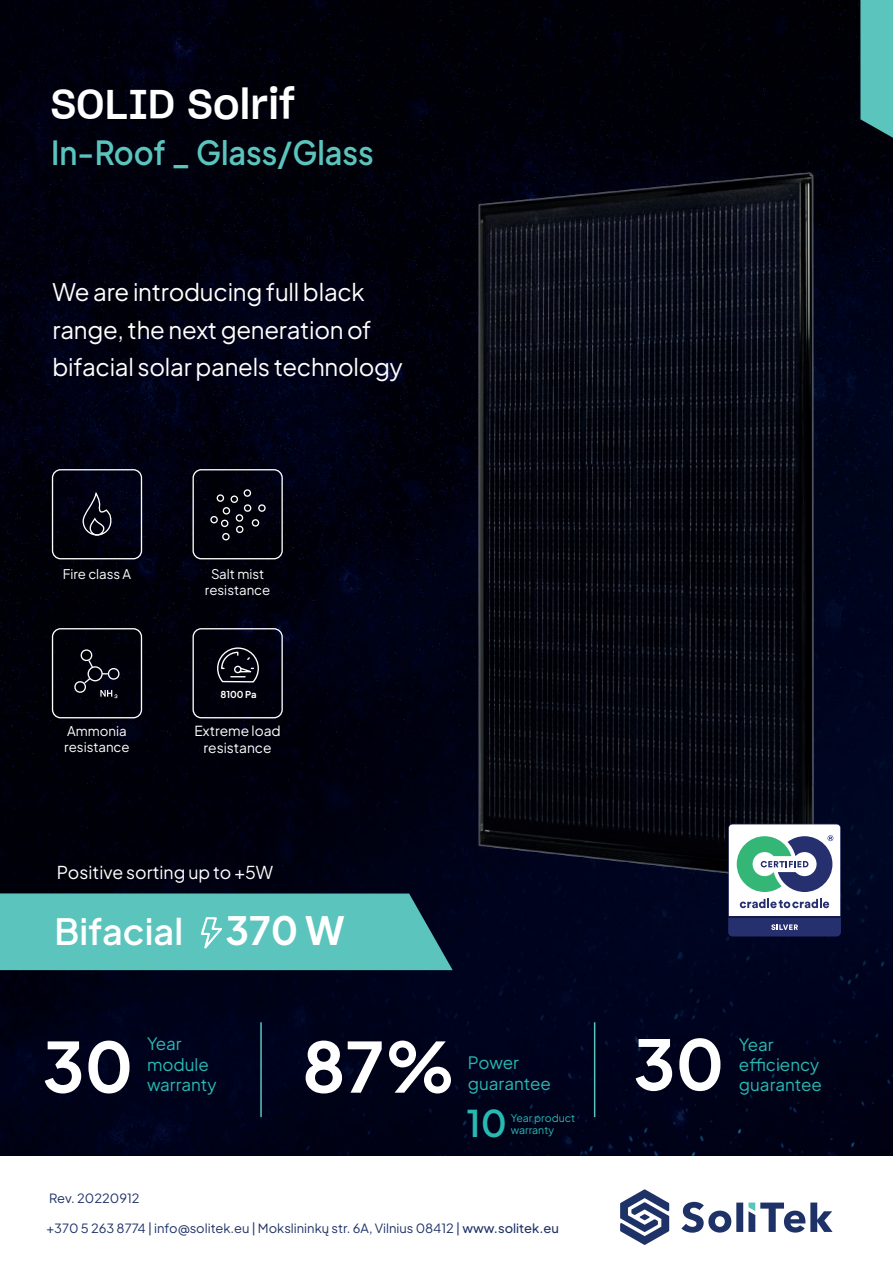
<style>
.page{position:relative;width:893px;height:1263px;background:#fff}
.page>*{position:absolute;margin:0;border:0;box-sizing:border-box;transform-origin:0 0}
.t1{font:700 68.85px "Plus Jakarta Sans";color:#fff}
.t2{font:40.5px "Sharp Grotesk Medium 20";letter-spacing:.01em;color:#fff}
.t3{font:700 38.85px "Plus Jakarta Sans";color:#fff}
.t4{font:600 36.6px "Plus Jakarta Sans";color:#28b9b3}
.t5{font:600 36px "Plus Jakarta Sans";color:#fff}
.t6{font:600 33px "Plus Jakarta Sans";color:#5ac4bd;scale:.93 1}
.t7{font:24px/37.5px "Plus Jakarta Sans";letter-spacing:-.01em;color:#fff}
.t8{font:17.7px "Plus Jakarta Sans";color:#fff}
.t9{font:16.95px/20.4px "Plus Jakarta Sans";color:#28b9b3}
.t10{font:13.8px/16.5px "Plus Jakarta Sans";color:#fff;text-align:center}
.t11{font:13.2px/15.9px "Plus Jakarta Sans";color:#fff}
.t12{font:12.6px "Plus Jakarta Sans";color:#1f3267}
.t13{font:10.5px/12.3px "Plus Jakarta Sans";color:#28b9b3}
.t14{font:700 9.45px "Plus Jakarta Sans";color:#fff}
.s1{font-weight:500}
</style>
<div class="page">
<img style="left:0;top:0;width:893px;height:1156px">
<div style="left:193px;top:469px;width:90px;height:90px;border:1px solid #fff;border-radius:8px"></div>
<div style="left:217px;top:494px;width:7px;height:8px;border:1px solid #fff;border-radius:50%"></div>
<div style="left:231px;top:495px;width:7px;height:8px;border:1px solid #fff;border-radius:50%"></div>
<div style="left:244px;top:489px;width:7px;height:8px;border:1px solid #fff;border-radius:50%"></div>
<div style="left:244px;top:504px;width:7px;height:8px;border:1px solid #fff;border-radius:50%"></div>
<div style="left:258px;top:504px;width:8px;height:8px;border:1px solid #fff;border-radius:50%"></div>
<div style="left:252px;top:519px;width:7px;height:8px;border:1px solid #fff;border-radius:50%"></div>
<div style="left:236px;top:526px;width:7px;height:7px;border:1px solid #fff;border-radius:50%"></div>
<div style="left:236px;top:514px;width:7px;height:8px;border:1px solid #fff;border-radius:50%"></div>
<div style="left:223px;top:507px;width:7px;height:7px;border:1px solid #fff;border-radius:50%"></div>
<div style="left:221px;top:520px;width:7px;height:7px;border:1px solid #fff;border-radius:50%"></div>
<div style="left:222px;top:533px;width:8px;height:7px;border:1px solid #fff;border-radius:50%"></div>
<div style="left:210px;top:516px;width:8px;height:7px;border:1px solid #fff;border-radius:50%"></div>
<div style="left:52px;top:469px;width:90px;height:90px;border:1px solid #fff;border-radius:8px"></div>
<svg style="left:82px;top:482px;width:30px;height:54px;background:#1f1f2d"></svg>
<div style="left:193px;top:628px;width:90px;height:90px;border:1px solid #fff;border-radius:8px"></div>
<svg style="left:100px;top:690px;width:17px;height:8px"></svg>
<div style="left:52px;top:628px;width:90px;height:90px;border:1px solid #fff;border-radius:8px"></div>
<div style="left:88px;top:666px;width:15px;height:15px;border:1px solid #fff;border-radius:50%"></div>
<svg style="left:79px;top:648px;width:15px;height:21px"></svg>
<svg style="left:73px;top:677px;width:19px;height:17px"></svg>
<svg style="left:102px;top:666px;width:17px;height:15px"></svg>
<svg style="left:620px;top:1189px;width:49px;height:56px"></svg>
<svg style="left:681px;top:1202px;width:151px;height:31px"></svg>
<div style="left:0;top:893px;width:453px;height:77px;background:#5ac4bd"></div>
<svg style="left:860px;top:0;width:33px;height:138px;background:#52b3ae"></svg>
<img style="left:471px;top:166px;width:350px;height:727px">
<svg style="left:728px;top:824px;width:113px;height:112px"></svg>
<svg style="left:216px;top:647px;width:44px;height:37px;background:#2d2d36"></svg>
<hr style="left:594px;top:1022px;width:1px;height:95px;background:#5ac4bd">
<hr style="left:260px;top:1022px;width:2px;height:95px;background:#5ac4bd">
<h2 class="t2" style="left:51px;top:70px;width:245px">SOLID Solrif</h2>
<h3 class="t6" style="left:51px;top:125px;width:349px">In-Roof _ Glass/Glass</h3>
<h3 class="t7" style="left:53px;top:271px;width:352px">We are introducing full black range, the next generation of bifacial solar panels technology</h3>
<p class="t11" style="left:63px;top:565px;width:70px">Fire class A</p>
<p class="t11" style="left:205px;top:565px;width:67px;text-align:center">Salt mist resistance</p>
<p class="t14" style="left:220px;top:687px;width:38px">8100 Pa</p>
<p class="t11" style="left:64px;top:722px;width:67px">Ammonia resistance</p>
<p class="t10" style="left:195px;top:721px;width:88px">Extreme load resistance</p>
<h3 class="t8" style="left:57px;top:858px;width:218px">Positive sorting up to +5W</h3>
<h3 class="t5" style="left:54px;top:902px;width:130px">Bifacial</h3>
<h3 class="t3" style="left:225px;top:899px;width:121px">370 W</h3>
<h1 class="t1" style="left:43px;top:1011px;width:92px">30</h1>
<h3 class="t9" style="left:147px;top:1032px;width:71px">Year module warranty</h3>
<p class="t12" style="left:49px;top:1187px;width:92px">Rev. 20220912</p>
<h1 class="t1" style="left:302px;top:1011px;width:155px">87%</h1>
<h3 class="t9" style="left:468px;top:1051px;width:85px">Power guarantee</h3>
<h3 class="t4" style="left:466px;top:1093px;width:42px">10</h3>
<p class="t13" style="left:511px;top:1110px;width:66px">Year product warranty</p>
<p class="t12" style="left:46px;top:1217px;width:514px">+370 5 263 8774 | info@solitek.eu | Mokslininkų str. 6A, Vilnius 08412 | <span class="s1">www.solitek.eu</span></p>
<h1 class="t1" style="left:633px;top:1008px;width:92px">30</h1>
<h3 class="t9" style="left:739px;top:1032px;width:82px">Year efficiency</h3>
<h3 class="t9" style="left:739px;top:1073px;width:85px">guarantee</h3>
</div>
